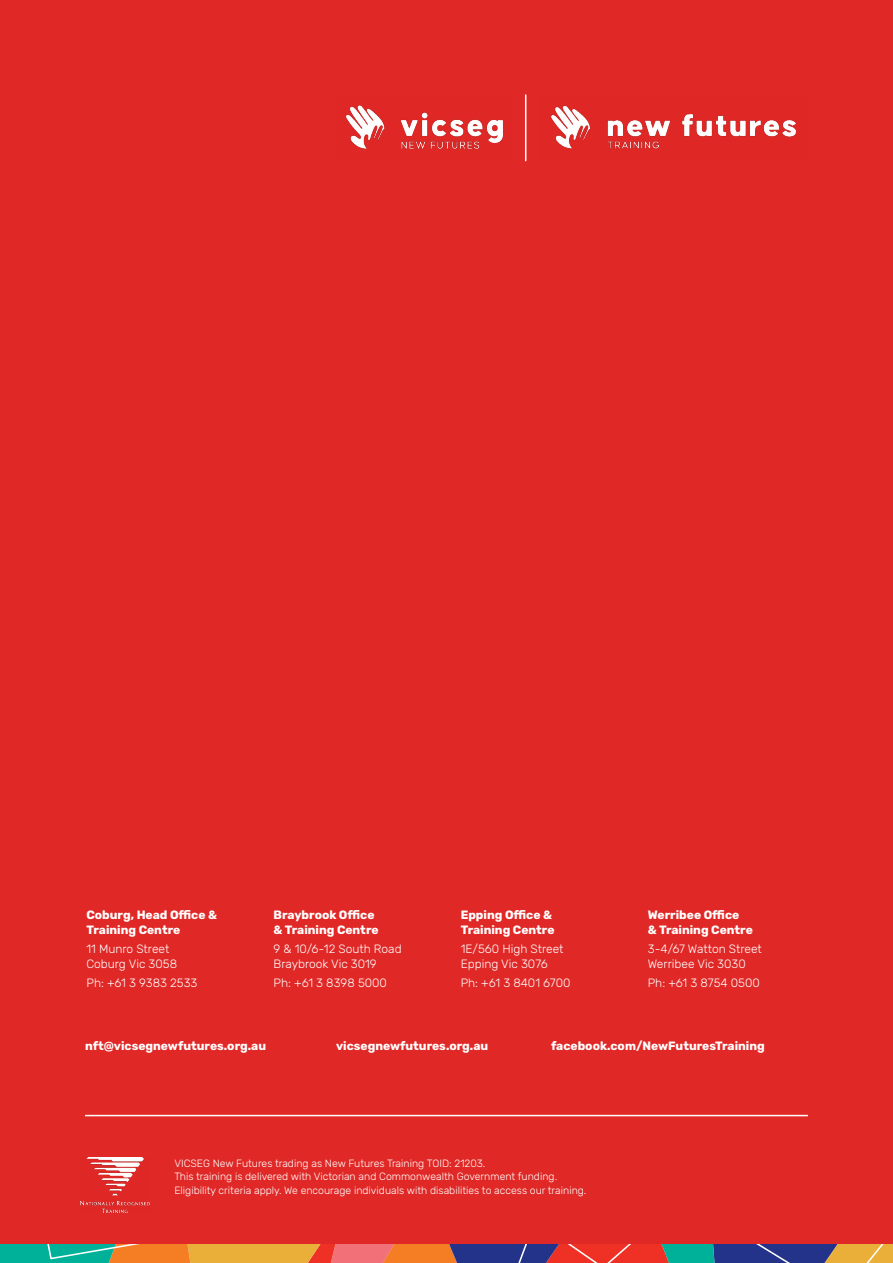
<style>
.page{position:relative;width:893px;height:1263px;background:#fff}
.page>*{position:absolute;margin:0;border:0;box-sizing:border-box;transform-origin:0 0}
.t1{font:700 12px/15px "Rubik";color:#fff}
.t2{font:300 12px/15px "Rubik";color:#fff}
.t3{font:300 10.5px/13.5px "Rubik";color:#fff}
</style>
<div class="page">
<svg style="left:0;top:1244px;width:893px;height:19px;background:#95765f"></svg>
<div style="left:0;top:0;width:893px;height:1244px;background:#e02826"></div>
<img style="left:80px;top:1157px;width:69px;height:56px">
<hr style="left:525px;top:95px;width:1px;height:66px;background:#fff">
<img style="left:346px;top:105px;width:157px;height:44px">
<img style="left:551px;top:105px;width:246px;height:44px">
<hr style="left:85px;top:1115px;width:723px;height:1px;background:#fff">
<p class="t1" style="left:86px;top:907px;width:132px">Coburg, Head Office &amp;<br>Training Centre</p>
<p class="t2" style="left:86px;top:941px;width:92px">11 Munro Street<br>Coburg Vic 3058</p>
<p class="t2" style="left:86px;top:976px;width:113px">Ph: +61 3 9383 2533</p>
<p class="t1" style="left:274px;top:907px;width:107px">Braybrook Office &amp; Training Centre</p>
<p class="t2" style="left:274px;top:941px;width:130px">9 &amp; 10/6-12 South Road<br>Braybrook Vic 3019</p>
<p class="t2" style="left:274px;top:976px;width:115px">Ph: +61 3 8398 5000</p>
<p class="t1" style="left:461px;top:907px;width:95px">Epping Office &amp;<br>Training Centre</p>
<p class="t2" style="left:461px;top:941px;width:104px">1E/560 High Street<br>Epping Vic 3076</p>
<p class="t2" style="left:461px;top:976px;width:111px">Ph: +61 3 8401 6700</p>
<p class="t1" style="left:648px;top:907px;width:107px">Werribee Office<br>&amp; Training Centre</p>
<p class="t2" style="left:648px;top:941px;width:116px">3-4/67 Watton Street<br>Werribee Vic 3030</p>
<p class="t2" style="left:648px;top:976px;width:114px">Ph: +61 3 8754 0500</p>
<p class="t1" style="left:85px;top:1038px;width:183px">nft@vicsegnewfutures.org.au</p>
<p class="t1" style="left:336px;top:1038px;width:154px">vicsegnewfutures.org.au</p>
<p class="t1" style="left:551px;top:1038px;width:215px">facebook.com/NewFuturesTraining</p>
<p class="t3" style="left:174px;top:1156px;width:414px">VICSEG New Futures trading as New Futures Training TOID: 21203.<br>This training is delivered with Victorian and Commonwealth Government funding.<br>Eligibility criteria apply. We encourage individuals with disabilities to access our training.</p>
</div>
